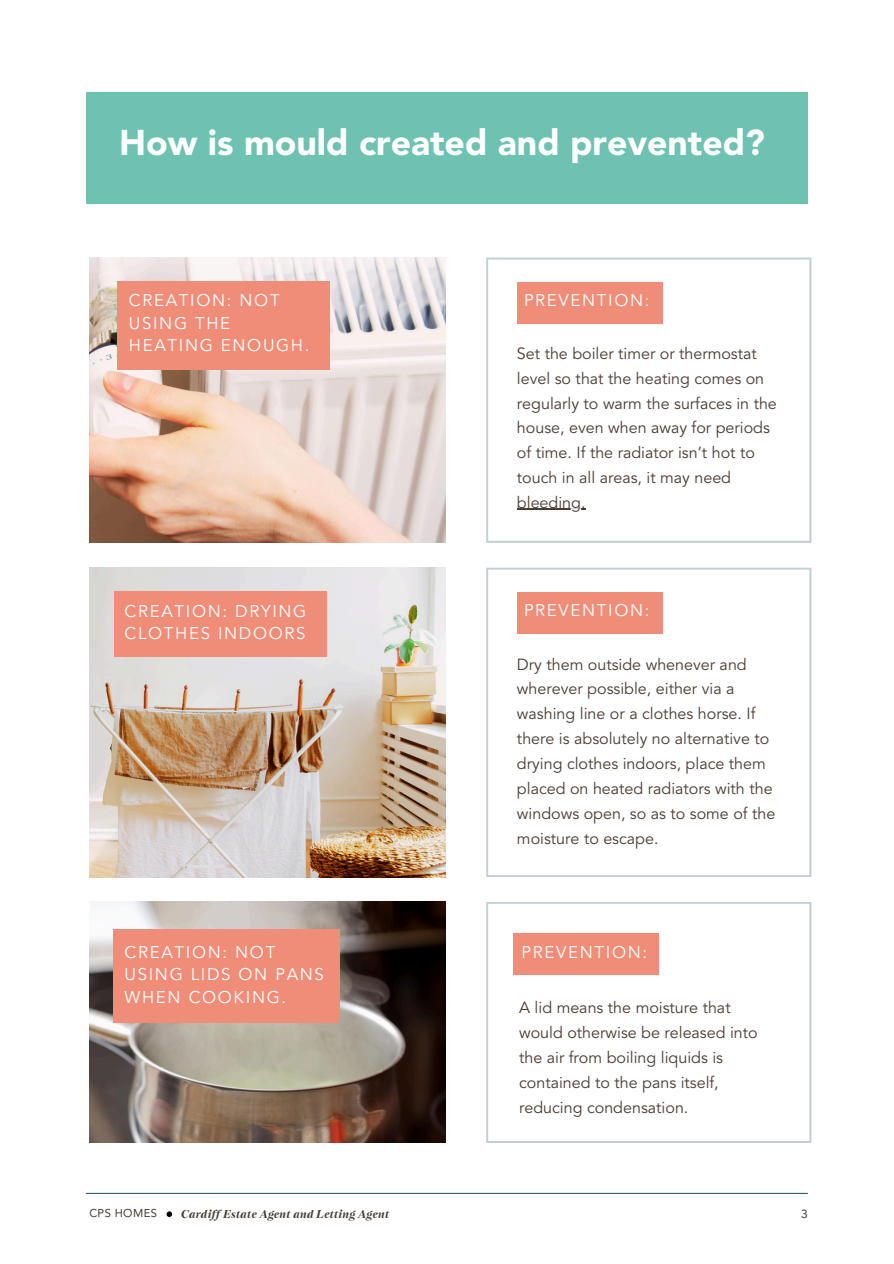
<style>
.page{position:relative;width:894px;height:1264px;background:#fff}
.page>*{position:absolute;margin:0;border:0;box-sizing:border-box;transform-origin:0 0}
.t1{font:900 35.55px "Avenir LT Std";color:#fff}
.t2{font:16.8px/22.5px "Avenir LT Std";letter-spacing:.1em;color:#fff}
.t3{font:16.05px/24.9px "Avenir LT Std";color:#4b3b31}
.t4{font:11.85px "Avenir LT Std";color:#443a31}
.t5{font:italic 700 11.25px "Nantes";letter-spacing:.03em;color:#443a31}
.t6{font:11.25px "Avenir LT Std";letter-spacing:.03em;color:#443a31}
</style>
<div class="page">
<div style="left:86px;top:92px;width:721px;height:111px;background:#6dc2b2"></div>
<hr style="left:86px;top:1192px;width:721px;height:1px;background:#335f6a">
<svg style="left:166px;top:1211px;width:6px;height:5px"></svg>
<svg style="left:486px;top:567px;width:325px;height:310px"></svg>
<img style="left:89px;top:567px;width:356px;height:310px">
<div style="left:114px;top:591px;width:212px;height:65px;background:#ef8d78"></div>
<div style="left:517px;top:591px;width:145px;height:42px;background:#ef8d78"></div>
<svg style="left:486px;top:257px;width:325px;height:286px"></svg>
<img style="left:89px;top:257px;width:356px;height:285px">
<div style="left:117px;top:282px;width:213px;height:88px;background:#ef8d78"></div>
<div style="left:517px;top:282px;width:145px;height:41px;background:#ef8d78"></div>
<hr style="left:517px;top:509px;width:68px;height:1px;background:#4b3b31">
<svg style="left:486px;top:902px;width:325px;height:240px"></svg>
<img style="left:89px;top:901px;width:356px;height:241px">
<div style="left:112px;top:929px;width:227px;height:93px;background:#ef8d78"></div>
<div style="left:513px;top:933px;width:146px;height:41px;background:#ef8d78"></div>
<p class="t1" style="left:119px;top:128px;width:647px">How is mould created and prevented?</p>
<h2 class="t2" style="left:129px;top:291px;width:182px">CREATION: NOT<br>USING THE<br>HEATING ENOUGH.</h2>
<p class="t2" style="left:524px;top:291px;width:127px">PREVENTION:</p>
<h3 class="t3" style="left:517px;top:342px;width:261px">Set the boiler timer or thermostat level so that the heating comes on regularly to warm the surfaces in the house, even when away for periods of time. If the radiator isn’t hot to touch in all areas, it may need</h3>
<p class="t3" style="left:517px;top:491px;width:70px">bleeding.</p>
<p class="t2" style="left:125px;top:601px;width:183px">CREATION: DRYING<br>CLOTHES INDOORS</p>
<h2 class="t2" style="left:524px;top:601px;width:127px">PREVENTION:</h2>
<p class="t3" style="left:517px;top:653px;width:260px">Dry them outside whenever and wherever possible, either via a washing line or a clothes horse. If there is absolutely no alternative to drying clothes indoors, place them placed on heated radiators with the windows open, so as to some of the moisture to escape.</p>
<h3 class="t2" style="left:125px;top:942px;width:201px">CREATION: NOT<br>USING LIDS ON PANS<br>WHEN COOKING.</h3>
<p class="t2" style="left:521px;top:942px;width:127px">PREVENTION:</p>
<h3 class="t3" style="left:519px;top:996px;width:240px">A lid means the moisture that would otherwise be released into the air from boiling liquids is contained to the pans itself, reducing condensation.</h3>
<h1 class="t6" style="left:89px;top:1208px;width:69px">CPS HOMES</h1>
<p class="t5" style="left:181px;top:1207px;width:209px">Cardiff Estate Agent and Letting Agent</p>
<p class="t4" style="left:801px;top:1209px;width:8px">3</p>
</div>
